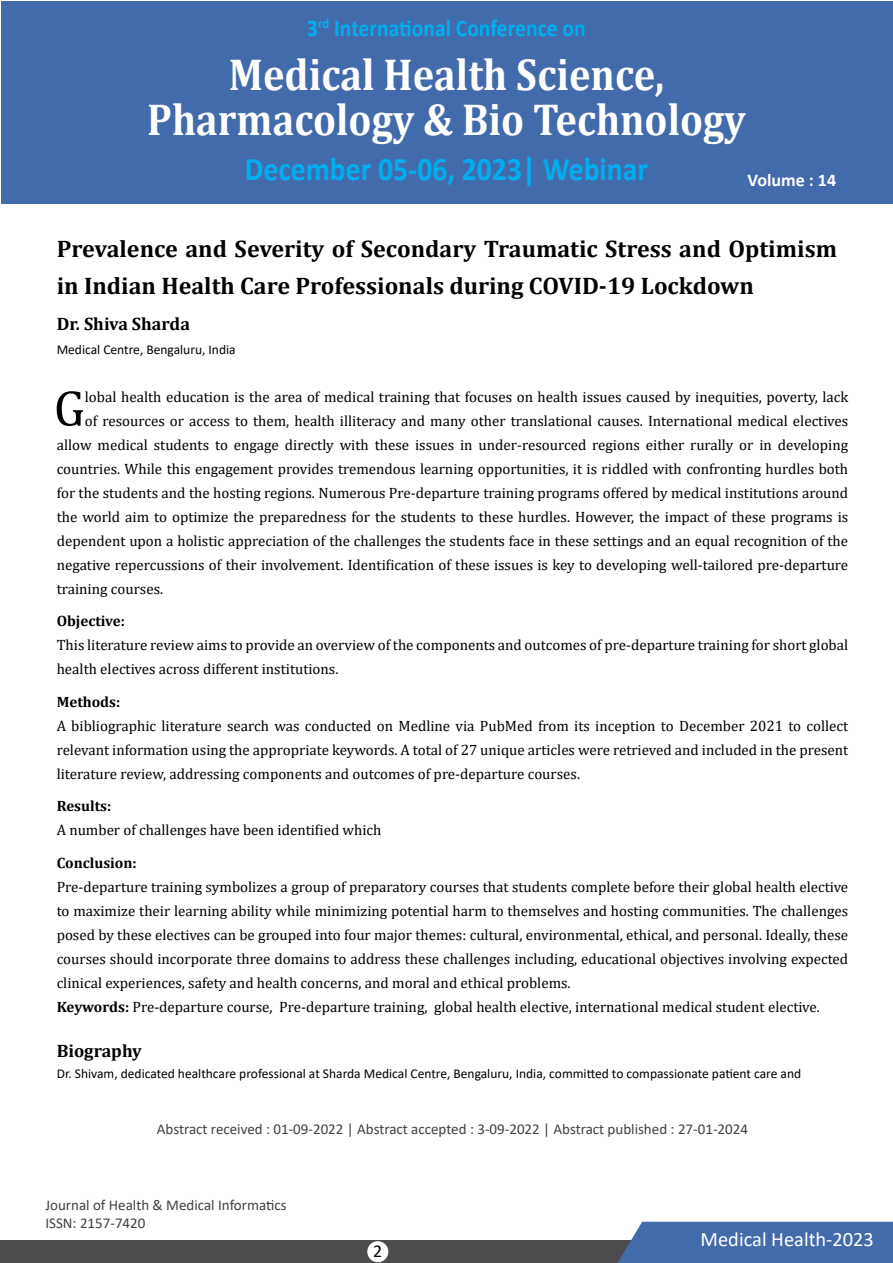
<style>
.page{position:relative;width:893px;height:1263px;background:#fff}
.page>*{position:absolute;margin:0;border:0;box-sizing:border-box;transform-origin:0 0}
.t1{font:51px "Cambria";color:#000}
.t2{font:700 45px/45px "Cambria";color:#fff;text-align:center;scale:.9 1}
.t3{font:700 33px "Calibri";color:#00aeef;scale:.9 1}
.t4{font:700 24px/37.5px "Cambria";color:#000}
.t5{font:700 24px "Calibri";color:#00aeef;scale:.9 1}
.t6{font:20.4px "Calibri";color:#fff}
.t7{font:700 18px "Cambria";color:#000}
.t8{font:700 18px "Calibri";color:#fff}
.t9{font:18px "Calibri";color:#000}
.t10{font:15px/24px "Cambria";color:#000}
.t11{font:15px/18px "Calibri";color:#414042}
.t12{font:700 15px "Cambria";color:#000}
.t13{font:13.5px "Calibri";color:#000}
.s1{font-weight:700}
</style>
<div class="page">
<div style="left:1px;top:1px;width:891px;height:202px;background:#426bab"></div>
<div style="left:0;top:1240px;width:668px;height:23px;background:#4d4d4f"></div>
<div style="left:617px;top:1222px;width:276px;height:41px;background:#426bab"></div>
<div style="left:367px;top:1241px;width:21px;height:21px;background:#fff;border-radius:50%"></div>
<h3 class="t5" style="left:307px;top:11px;width:311px">3<sup>rd</sup> International Conference on</h3>
<h2 class="t2" style="left:147px;top:50px;width:666px">Medical Health Science,<br>Pharmacology &amp; Bio Technology</h2>
<h3 class="t3" style="left:245px;top:145px;width:450px">December 05-06, 2023| Webinar</h3>
<p class="t8" style="left:748px;top:168px;width:90px">Volume : 14</p>
<h3 class="t4" style="left:57px;top:229px;width:782px">Prevalence and Severity of Secondary Traumatic Stress and Optimism in Indian Health Care Professionals during COVID-19 Lockdown</h3>
<p class="t7" style="left:57px;top:311px;width:135px">Dr. Shiva Sharda</p>
<p class="t13" style="left:57px;top:340px;width:180px">Medical Centre, Bengaluru, India</p>
<h1 class="t1" style="left:54px;top:378px;width:33px">G</h1>
<p class="t10" style="left:85px;top:384px;width:765px">lobal health education is the area of medical training that focuses on health issues caused by inequities, poverty, lack</p>
<p class="t10" style="left:85px;top:408px;width:765px">of resources or access to them, health illiteracy and many other translational causes. International medical electives</p>
<p class="t10" style="left:57px;top:432px;width:793px">allow medical students to engage directly with these issues in under-resourced regions either rurally or in developing</p>
<p class="t10" style="left:57px;top:456px;width:793px">countries. While this engagement provides tremendous learning opportunities, it is riddled with confronting hurdles both</p>
<p class="t10" style="left:57px;top:480px;width:793px">for the students and the hosting regions. Numerous Pre-departure training programs offered by medical institutions around</p>
<p class="t10" style="left:57px;top:504px;width:793px">the world aim to optimize the preparedness for the students to these hurdles. However, the impact of these programs is</p>
<p class="t10" style="left:57px;top:528px;width:793px">dependent upon a holistic appreciation of the challenges the students face in these settings and an equal recognition of the</p>
<p class="t10" style="left:57px;top:552px;width:793px">negative repercussions of their involvement. Identification of these issues is key to developing well-tailored pre-departure</p>
<p class="t10" style="left:57px;top:576px;width:108px">training courses.</p>
<p class="t12" style="left:57px;top:610px;width:70px">Objective:</p>
<p class="t10" style="left:57px;top:633px;width:793px">This literature review aims to provide an overview of the components and outcomes of pre-departure training for short global health electives across different institutions.</p>
<p class="t12" style="left:57px;top:691px;width:65px">Methods:</p>
<p class="t10" style="left:57px;top:713px;width:793px;text-align:justify">A bibliographic literature search was conducted on Medline via PubMed from its inception to December 2021 to collect relevant information using the appropriate keywords. A total of 27 unique articles were retrieved and included in the present literature review, addressing components and outcomes of pre-departure courses.</p>
<p class="t12" style="left:57px;top:795px;width:56px">Results:</p>
<p class="t10" style="left:57px;top:818px;width:326px">A number of challenges have been identified which</p>
<p class="t12" style="left:57px;top:852px;width:82px">Conclusion:</p>
<p class="t10" style="left:57px;top:874px;width:793px">Pre-departure training symbolizes a group of preparatory courses that students complete before their global health elective to maximize their learning ability while minimizing potential harm to themselves and hosting communities. The challenges posed by these electives can be grouped into four major themes: cultural, environmental, ethical, and personal. Ideally, these courses should incorporate three domains to address these challenges including, educational objectives involving expected clinical experiences, safety and health concerns, and moral and ethical problems.<br><span class="s1">Keywords:</span> Pre-departure course, Pre-departure training, global health elective, international medical student elective.</p>
<p class="t7" style="left:57px;top:1038px;width:87px">Biography</p>
<p class="t13" style="left:57px;top:1064px;width:746px">Dr. Shivam, dedicated healthcare professional at Sharda Medical Centre, Bengaluru, India, committed to compassionate patient care and</p>
<p class="t11" style="left:157px;top:1119px;width:593px">Abstract received : 01-09-2022 | Abstract accepted : 3-09-2022 | Abstract published : 27-01-2024</p>
<p class="t11" style="left:45px;top:1196px;width:243px">Journal of Health &amp; Medical Informatics<br>ISSN: 2157-7420</p>
<p class="t9" style="left:373px;top:1239px;width:11px">2</p>
<h3 class="t6" style="left:701px;top:1225px;width:175px">Medical Health-2023</h3>
</div>
